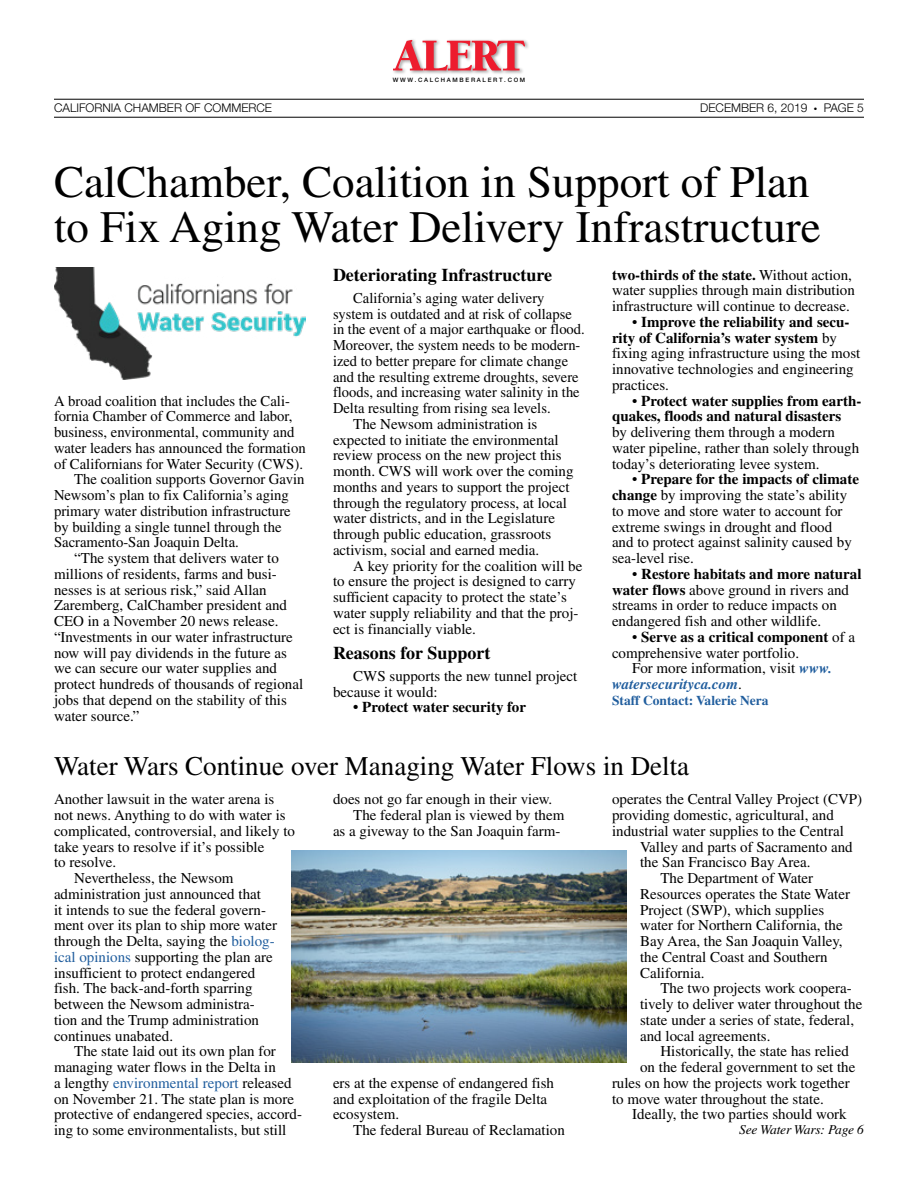
<style>
.page{position:relative;width:918px;height:1188px;background:#fff}
.page>*{position:absolute;margin:0;border:0;box-sizing:border-box;transform-origin:0 0}
._30_30_head{font:45px/45px "Times";color:#000}
._18_18_head{font:27px "Times";color:#000}
.subhead{font:700 18px "Times";color:#000}
.Body{font:15px/15.8px "Times";color:#000}
.Body-First{font:15px/15.8px "Times";color:#000}
.Bold_to{font:15px/15.8px "Times";color:#000}
.Bold_to-2{font:700 15px "Times";color:#000}
.Staff_Contact{font:700 13.5px "Times";color:#215e9e}
.Body-First-2{font:italic 13.5px "Times";letter-spacing:-.015em;color:#000}
.t1{font:300 12px "Helvetica Neue LT Std";color:#000}
.t2{font:500 6px "Helvetica Neue LT Std";letter-spacing:.28em;color:#000}
.s1{font-weight:700}
.s2{font-weight:700;font-style:italic;color:#215e9e}
.s3{color:#215e9e}
</style>
<div class="page">
<hr style="left:54px;top:99px;width:810px;height:1px;background:#000">
<hr style="left:54px;top:117px;width:810px;height:1px;background:#000">
<div style="left:392px;top:38px;width:137px;height:37px;background:#000;opacity:.4"></div>
<svg style="left:393px;top:40px;width:133px;height:30px"></svg>
<img style="left:54px;top:268px;width:252px;height:111px">
<img style="left:291px;top:850px;width:336px;height:213px">
<p class="t2" style="left:393px;top:77px;width:134px">WWW.CALCHAMBERALERT.COM</p>
<p class="t1" style="left:54px;top:101px;width:220px">CALIFORNIA CHAMBER OF COMMERCE</p>
<p class="t1" style="left:700px;top:101px;width:109px">DECEMBER 6, 2019</p>
<p class="t1" style="left:814px;top:101px;width:51px">● PAGE 5</p>
<p class="_30_30_head" style="left:54px;top:159px;width:768px">CalChamber, Coalition in Support of Plan to Fix Aging Water Delivery Infrastructure</p>
<p class="Body-First" style="left:54px;top:393px;width:253px">A broad coalition that includes the Cali&shy;fornia Chamber of Commerce and labor, business, environmental, community and water leaders has announced the formation of Californians for Water Security (CWS).</p>
<p class="Body" style="left:54px;top:471px;width:252px;text-indent:20px">The coalition supports Governor Gavin Newsom’s plan to fix California’s aging primary water distribution infrastructure by building a single tunnel through the Sacramento-San Joaquin Delta.</p>
<p class="Body" style="left:54px;top:550px;width:251px;text-indent:20px">“The system that delivers water to millions of residents, farms and busi&shy;nesses is at serious risk,” said Allan Zaremberg, CalChamber president and CEO in a November 20 news release. “Investments in our water infrastructure now will pay dividends in the future as we can secure our water supplies and protect hundreds of thousands of regional jobs that depend on the stability of this water source.”</p>
<p class="subhead" style="left:333px;top:264px;width:221px">Deteriorating Infrastructure</p>
<p class="Body" style="left:333px;top:290px;width:253px;text-indent:20px">California’s aging water delivery system is outdated and at risk of collapse in the event of a major earthquake or flood.<br>Moreover, the system needs to be modern&shy;ized to better prepare for climate change and the resulting extreme droughts, severe floods, and increasing water salinity in the Delta resulting from rising sea levels.</p>
<p class="Body" style="left:333px;top:416px;width:242px;text-indent:20px">The Newsom administration is expected to initiate the environmental review process on the new project this month. CWS will work over the coming months and years to support the project through the regulatory process, at local water districts, and in the Legislature through public education, grassroots activism, social and earned media.</p>
<p class="Body" style="left:333px;top:558px;width:251px;text-indent:20px">A key priority for the coalition will be to ensure the project is designed to carry sufficient capacity to protect the state’s water supply reliability and that the proj&shy;ect is financially viable.</p>
<p class="subhead" style="left:333px;top:642px;width:159px">Reasons for Support</p>
<p class="Body" style="left:333px;top:668px;width:246px;text-indent:20px">CWS supports the new tunnel project because it would:</p>
<p class="Bold_to-2" style="left:353px;top:698px;width:174px">• Protect water security for</p>
<p class="Bold_to" style="left:612px;top:267px;width:244px"><span class="s1">two-thirds of the state.</span> Without action, water supplies through main distribution infrastructure will continue to decrease.</p>
<p class="Body" style="left:612px;top:314px;width:250px;text-indent:20px">• <span class="s1">Improve the reliability and secu&shy;rity of California’s water system</span> by fixing aging infrastructure using the most innovative technologies and engineering practices.</p>
<p class="Body" style="left:612px;top:393px;width:251px;text-indent:20px">• <span class="s1">Protect water supplies from earth&shy;quakes, floods and natural disasters<br></span>by delivering them through a modern water pipeline, rather than solely through today’s deteriorating levee system.</p>
<p class="Body" style="left:612px;top:471px;width:249px;text-indent:20px">• <span class="s1">Prepare for the impacts of climate change</span> by improving the state’s ability to move and store water to account for extreme swings in drought and flood<br>and to protect against salinity caused by sea-level rise.</p>
<p class="Body" style="left:612px;top:566px;width:251px;text-indent:20px">• <span class="s1">Restore habitats and more natural water flows</span> above ground in rivers and streams in order to reduce impacts on endangered fish and other wildlife.</p>
<p class="Body" style="left:612px;top:629px;width:245px;text-indent:20px">• <span class="s1">Serve as a critical component</span> of a comprehensive water portfolio.</p>
<p class="Body" style="left:612px;top:660px;width:222px;text-indent:20px">For more information, visit <span class="s2">www. watersecurityca.com</span>.</p>
<p class="Staff_Contact" style="left:612px;top:692px;width:158px">Staff Contact: Valerie Nera</p>
<p class="_18_18_head" style="left:54px;top:751px;width:637px">Water Wars Continue over Managing Water Flows in Delta</p>
<p class="Body-First" style="left:54px;top:791px;width:243px">Another lawsuit in the water arena is not news. Anything to do with water is complicated, controversial, and likely to take years to resolve if it’s possible<br>to resolve.</p>
<p class="Body" style="left:54px;top:870px;width:225px;text-indent:20px">Nevertheless, the Newsom administration just announced that<br>it intends to sue the federal govern&shy;ment over its plan to ship more water through the Delta, saying the <span class="s3">biolog&shy;ical opinions</span> supporting the plan are insufficient to protect endangered fish. The back-and-forth sparring between the Newsom administra&shy;tion and the Trump administration continues unabated.</p>
<p class="Body" style="left:54px;top:1043px;width:250px;text-indent:20px">The state laid out its own plan for managing water flows in the Delta in<br>a lengthy <span class="s3">environmental report</span> released on November 21. The state plan is more protective of endangered species, accord&shy;ing to some environmentalists, but still</p>
<p class="Body" style="left:333px;top:791px;width:221px">does not go far enough in their view.</p>
<p class="Body" style="left:333px;top:807px;width:233px;text-align:right">The federal plan is viewed by them<br>as a giveway to the San Joaquin farm-</p>
<p class="Body" style="left:612px;top:791px;width:252px">operates the Central Valley Project (CVP)</p>
<p class="Body" style="left:612px;top:807px;width:223px">providing domestic, agricultural, and</p>
<p class="Body" style="left:612px;top:823px;width:233px">industrial water supplies to the Central</p>
<p class="Body" style="left:640px;top:839px;width:214px">Valley and parts of Sacramento and</p>
<p class="Body" style="left:640px;top:854px;width:172px">the San Francisco Bay Area.</p>
<p class="Body" style="left:640px;top:870px;width:211px;text-indent:20px">The Department of Water<br>Resources operates the State Water<br>Project (SWP), which supplies water for Northern California, the<br>Bay Area, the San Joaquin Valley, the Central Coast and Southern<br>California.</p>
<p class="Body" style="left:640px;top:980px;width:224px;text-indent:20px">The two projects work coopera&shy;tively to deliver water throughout the state under a series of state, federal, and local agreements.</p>
<p class="Body" style="left:660px;top:1043px;width:190px">Historically, the state has relied</p>
<p class="Body" style="left:640px;top:1059px;width:217px">on the federal government to set the</p>
<p class="Body" style="left:612px;top:1075px;width:239px">rules on how the projects work together</p>
<p class="Body" style="left:612px;top:1091px;width:213px">to move water throughout the state.</p>
<p class="Body" style="left:632px;top:1106px;width:216px">Ideally, the two parties should work</p>
<p class="Body-First-2" style="left:739px;top:1122px;width:126px">See Water Wars: Page 6</p>
<p class="Body" style="left:333px;top:1075px;width:223px">ers at the expense of endangered fish and exploitation of the fragile Delta ecosystem.</p>
<p class="Body" style="left:353px;top:1122px;width:213px">The federal Bureau of Reclamation</p>
</div>
